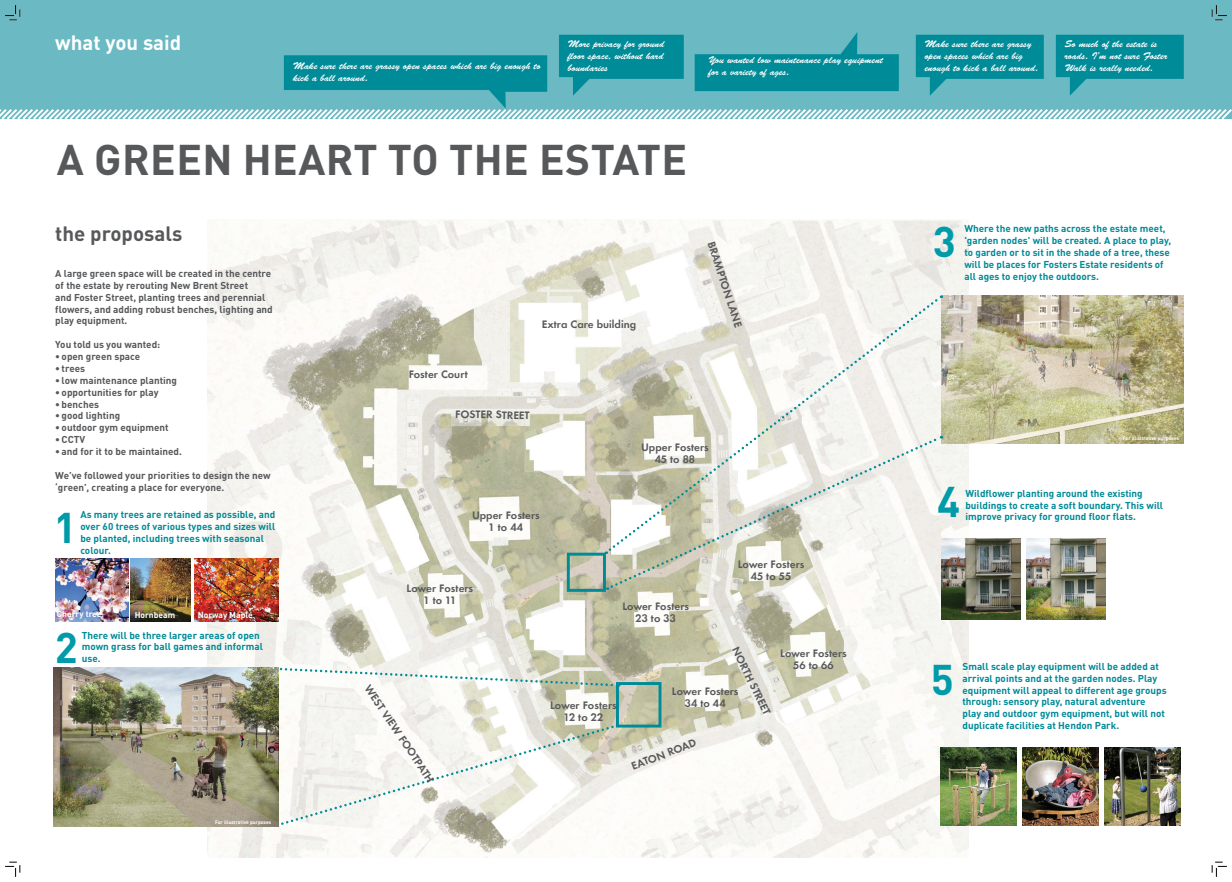
<style>
.page{position:relative;width:1232px;height:882px;background:#fff}
.page>*{position:absolute;margin:0;border:0;box-sizing:border-box;transform-origin:0 0}
.t1{font:700 42.4px "DINOT";letter-spacing:.01em;color:#57585a}
.t2{font:700 42.4px "DINOT";color:#009ba8}
.t3{font:700 20.5px "DINOT";color:#57585a}
.t4{font:700 20.5px "DINOT";color:#fff}
.t5{font:700 10px/12px "Allies Morrison Futura ND";color:#57585a;text-align:center}
.t6{font:700 9.9px/11.8px "DINOT";color:#008b98}
.t7{font:700 9.9px/11.8px "DINOT";color:#57585a}
.t8{font:9.9px/11.8px "Brush Script Std";color:#fff}
.t9{font:700 8.5px "DINOT";color:#fff}
.t10{font:700 5px "DINOT";color:#fff}
</style>
<div class="page">
<div style="left:0;top:0;width:1232px;height:118px;background:#6ab9c3"></div>
<img style="left:208px;top:219px;width:760px;height:638px">
<div style="left:567px;top:552px;width:39px;height:40px;border:3px solid #008b98"></div>
<div style="left:616px;top:682px;width:45px;height:45px;border:3px solid #008b98"></div>
<img style="left:1026px;top:538px;width:79px;height:81px">
<img style="left:1023px;top:747px;width:76px;height:78px">
<img style="left:941px;top:538px;width:79px;height:81px">
<img style="left:941px;top:747px;width:76px;height:78px">
<img style="left:1104px;top:747px;width:76px;height:78px">
<svg style="left:275px;top:723px;width:343px;height:105px"></svg>
<svg style="left:276px;top:666px;width:343px;height:21px"></svg>
<img style="left:54px;top:667px;width:224px;height:159px">
<img style="left:942px;top:295px;width:241px;height:148px">
<img style="left:55px;top:558px;width:73px;height:63px">
<img style="left:131px;top:558px;width:59px;height:63px">
<img style="left:195px;top:558px;width:83px;height:63px">
<svg style="left:606px;top:295px;width:336px;height:258px"></svg>
<svg style="left:608px;top:435px;width:334px;height:155px"></svg>
<svg style="left:0;top:32px;width:1232px;height:87px"></svg>
<svg style="left:5px;top:5px;width:16px;height:16px"></svg>
<svg style="left:5px;top:861px;width:16px;height:15px"></svg>
<svg style="left:1211px;top:5px;width:16px;height:16px"></svg>
<svg style="left:1211px;top:861px;width:16px;height:15px"></svg>
<h2 class="t4" style="left:55px;top:30px;width:128px">what you said</h2>
<p class="t8" style="left:568px;top:38px;width:98px;text-align:justify">More privacy for ground floor space, without hard boundaries</p>
<p class="t8" style="left:924px;top:38px;width:115px">Make sure there are grassy open spaces which are big enough to kick a ball around.</p>
<p class="t8" style="left:1064px;top:38px;width:104px">So much of the estate is roads. I’m not sure Foster</p>
<p class="t8" style="left:708px;top:54px;width:176px">You wanted low maintenance play equipment for a variety of ages.</p>
<p class="t8" style="left:293px;top:60px;width:249px">Make sure there are grassy open spaces which are big enough to</p>
<p class="t8" style="left:1064px;top:62px;width:90px">Walk is really needed.</p>
<p class="t8" style="left:293px;top:72px;width:76px">kick a ball around.</p>
<h1 class="t1" style="left:57px;top:132px;width:632px">A GREEN HEART TO THE ESTATE</h1>
<p class="t6" style="left:964px;top:222px;width:208px">Where the new paths across the estate meet, 'garden nodes' will be created. A place to play, to garden or to sit in the shade of a tree, these will be places for Fosters Estate residents of</p>
<h1 class="t2" style="left:933px;top:214px;width:25px">3</h1>
<h2 class="t3" style="left:55px;top:220px;width:129px">the proposals</h2>
<p class="t5" style="left:717px;top:240px;width:91px;rotate:72deg">BRAMPTON LANE</p>
<p class="t7" style="left:55px;top:267px;width:217px">A large green space will be created in the centre</p>
<p class="t6" style="left:964px;top:270px;width:136px">all ages to enjoy the outdoors.</p>
<p class="t7" style="left:55px;top:279px;width:219px">of the estate by rerouting New Brent Street<br>and Foster Street, planting trees and perennial flowers, and adding robust benches, lighting and play equipment.</p>
<p class="t7" style="left:55px;top:338px;width:106px">You told us you wanted:</p>
<p class="t7" style="left:55px;top:350px;width:86px">• open green space</p>
<p class="t7" style="left:55px;top:362px;width:31px">• trees</p>
<p class="t7" style="left:55px;top:374px;width:123px">• low maintenance planting</p>
<p class="t7" style="left:55px;top:386px;width:105px">• opportunities for play</p>
<p class="t7" style="left:55px;top:398px;width:45px">• benches</p>
<p class="t7" style="left:55px;top:409px;width:66px">• good lighting</p>
<p class="t7" style="left:55px;top:421px;width:115px">• outdoor gym equipment</p>
<p class="t7" style="left:55px;top:433px;width:31px">• CCTV</p>
<p class="t7" style="left:55px;top:445px;width:128px">• and for it to be maintained.</p>
<p class="t7" style="left:55px;top:469px;width:217px">We’ve followed your priorities to design the new ‘green’, creating a place for everyone.</p>
<p class="t5" style="left:542px;top:318px;width:96px">Extra Care building</p>
<p class="t5" style="left:409px;top:368px;width:61px">Foster Court</p>
<p class="t5" style="left:455px;top:408px;width:76px;rotate:1deg">FOSTER STREET</p>
<p class="t10" style="left:1123px;top:435px;width:58px">For illustrative purposes</p>
<p class="t5" style="left:641px;top:441px;width:69px">Upper Fosters<br>45 to 88</p>
<h1 class="t2" style="left:937px;top:474px;width:25px">4</h1>
<p class="t6" style="left:965px;top:487px;width:199px">Wildflower planting around the existing buildings to create a soft boundary. This will improve privacy for ground floor flats.</p>
<p class="t6" style="left:80px;top:508px;width:196px">As many trees are retained as possible, and over 60 trees of various types and sizes will be planted, including trees with seasonal colour.</p>
<p class="t5" style="left:472px;top:509px;width:69px">Upper Fosters<br>1 to 44</p>
<h1 class="t2" style="left:54px;top:500px;width:25px">1</h1>
<p class="t9" style="left:57px;top:608px;width:46px">Cherry tree</p>
<p class="t9" style="left:135px;top:609px;width:42px">Hornbeam</p>
<p class="t9" style="left:198px;top:609px;width:57px">Norway Maple</p>
<p class="t6" style="left:82px;top:628px;width:183px">There will be three larger areas of open mown grass for ball games and informal use.</p>
<h1 class="t2" style="left:55px;top:620px;width:25px">2</h1>
<p class="t10" style="left:215px;top:818px;width:58px">For illustrative purposes</p>
<p class="t5" style="left:407px;top:582px;width:68px">Lower Fosters<br>1 to 11</p>
<p class="t5" style="left:372px;top:682px;width:116px;rotate:56deg">WEST VIEW FOOTPATH</p>
<p class="t5" style="left:622px;top:599px;width:68px">Lower Fosters<br>23 to 33</p>
<p class="t5" style="left:738px;top:558px;width:68px">Lower Fosters<br>45 to 55</p>
<p class="t5" style="left:550px;top:699px;width:68px">Lower Fosters<br>12 to 22</p>
<p class="t5" style="left:740px;top:644px;width:76px;rotate:64deg">NORTH STREET</p>
<p class="t5" style="left:672px;top:685px;width:68px">Lower Fosters<br>34 to 44</p>
<p class="t5" style="left:629px;top:761px;width:70px;rotate:-21deg">EATON ROAD</p>
<p class="t5" style="left:780px;top:646px;width:68px">Lower Fosters<br>56 to 66</p>
<h1 class="t2" style="left:931px;top:651px;width:25px">5</h1>
<p class="t6" style="left:962px;top:660px;width:206px">Small scale play equipment will be added at arrival points and at the garden nodes. Play equipment will appeal to different age groups through: sensory play, natural adventure play and outdoor gym equipment, but will not duplicate facilities at Hendon Park.</p>
</div>
